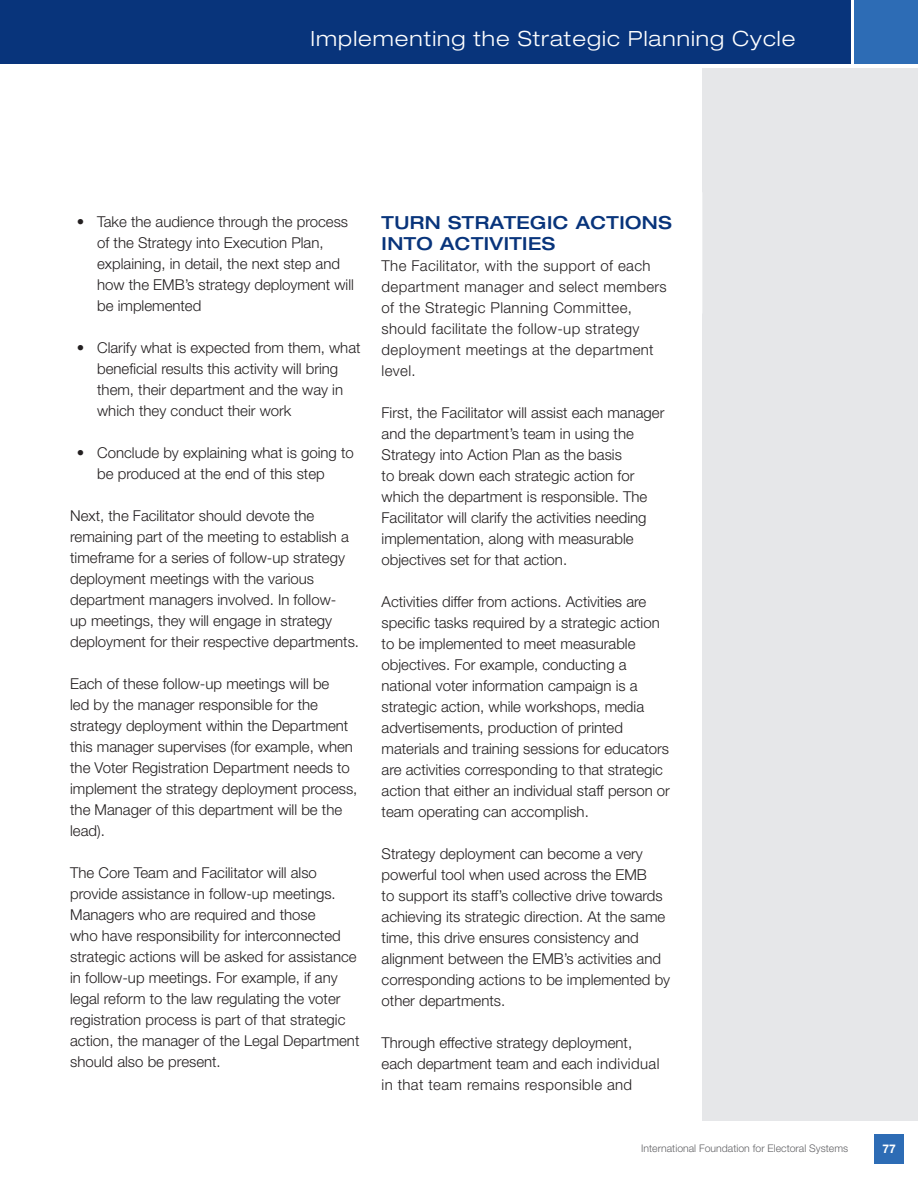
<style>
.page{position:relative;width:918px;height:1188px;background:#fff}
.page>*{position:absolute;margin:0;border:0;box-sizing:border-box;transform-origin:0 0}
.t1{font:300 expanded 21px "Helvetica Neue LT Std";letter-spacing:.05em;color:#fff}
.Header2{font:500 expanded 18px/21.6px "Helvetica Neue LT Std";letter-spacing:.025em;color:#08347b}
.Body_Text{font:300 15px/21px "Helvetica Neue LT Std";color:#231f20}
.Bullets{font:300 15px/21px "Helvetica Neue LT Std";color:#231f20}
.Body_Text-2{font:300 15px/21px "Helvetica Neue LT Std";letter-spacing:.025em;color:#231f20}
.t2{font:700 12px "Helvetica Neue LT Std";color:#fff}
.t3{font:300 10.5px "Helvetica Neue LT Std";color:#636366}
</style>
<div class="page">
<div style="left:0;top:0;width:851px;height:64px;background:#08347b"></div>
<div style="left:702px;top:68px;width:216px;height:1053px;background:#e6e7e9"></div>
<div style="left:855px;top:0;width:63px;height:64px;background:#2d6cb5"></div>
<div style="left:874px;top:1135px;width:30px;height:29px;background:#2d6cb5"></div>
<h1 class="t1" style="left:311px;top:26px;width:486px">Implementing the Strategic Planning Cycle</h1>
<p class="Bullets" style="left:97px;top:211px;width:258px;text-indent:-20px">• Take the audience through the process of the Strategy into Execution Plan, explaining, in detail, the next step and how the EMB’s strategy deployment will be implemented</p>
<p class="Bullets" style="left:97px;top:337px;width:265px;text-indent:-20px">• Clarify what is expected from them, what beneficial results this activity will bring them, their department and the way in which they conduct their work</p>
<p class="Bullets" style="left:77px;top:442px;width:278px;text-align:center">• Conclude by explaining what is going to be produced at the end of this step</p>
<p class="Body_Text" style="left:70px;top:505px;width:290px">Next, the Facilitator should devote the remaining part of the meeting to establish a timeframe for a series of follow-up strategy deployment meetings with the various department managers involved. In follow-<br>up meetings, they will engage in strategy deployment for their respective departments.</p>
<p class="Body_Text" style="left:70px;top:673px;width:289px">Each of these follow-up meetings will be<br>led by the manager responsible for the strategy deployment within the Department this manager supervises (for example, when the Voter Registration Department needs to implement the strategy deployment process, the Manager of this department will be the lead).</p>
<p class="Body_Text" style="left:70px;top:862px;width:291px">The Core Team and Facilitator will also provide assistance in follow-up meetings.<br>Managers who are required and those<br>who have responsibility for interconnected strategic actions will be asked for assistance in follow-up meetings. For example, if any legal reform to the law regulating the voter registration process is part of that strategic action, the manager of the Legal Department should also be present.</p>
<p class="Header2" style="left:382px;top:211px;width:292px">TURN STRATEGIC ACTIONS<br>INTO ACTIVITIES</p>
<p class="Body_Text-2" style="left:382px;top:255px;width:287px">The Facilitator, with the support of each department manager and select members of the Strategic Planning Committee, should facilitate the follow-up strategy deployment meetings at the department level.</p>
<p class="Body_Text" style="left:382px;top:402px;width:284px">First, the Facilitator will assist each manager and the department’s team in using the Strategy into Action Plan as the basis<br>to break down each strategic action for which the department is responsible. The Facilitator will clarify the activities needing implementation, along with measurable objectives set for that action.</p>
<p class="Body_Text" style="left:382px;top:591px;width:290px">Activities differ from actions. Activities are specific tasks required by a strategic action to be implemented to meet measurable objectives. For example, conducting a national voter information campaign is a strategic action, while workshops, media advertisements, production of printed materials and training sessions for educators are activities corresponding to that strategic action that either an individual staff person or team operating can accomplish.</p>
<p class="Body_Text" style="left:382px;top:843px;width:290px">Strategy deployment can become a very powerful tool when used across the EMB<br>to support its staff’s collective drive towards achieving its strategic direction. At the same time, this drive ensures consistency and alignment between the EMB’s activities and corresponding actions to be implemented by other departments.</p>
<p class="Body_Text" style="left:382px;top:1032px;width:279px">Through effective strategy deployment, each department team and each individual in that team remains responsible and</p>
<p class="t3" style="left:641px;top:1142px;width:208px">International Foundation for Electoral Systems</p>
<p class="t2" style="left:882px;top:1142px;width:15px">77</p>
</div>
